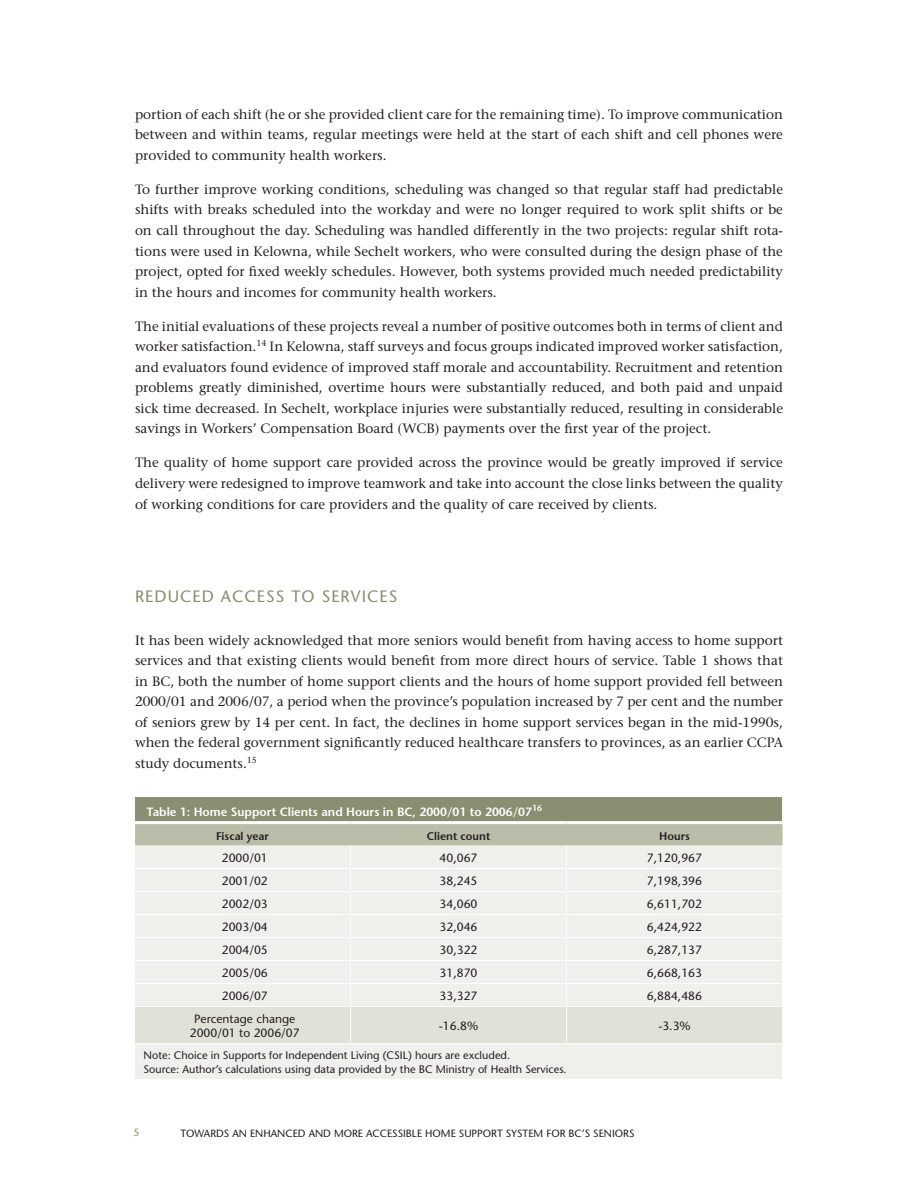
<style>
.page{position:relative;width:918px;height:1188px;background:#fff}
.page>*{position:absolute;margin:0;border:0;box-sizing:border-box;transform-origin:0 0}
.head_2__head_3{font:16.5px "Stone Sans";letter-spacing:.065em;color:#8a8e72}
.body_text{font:13.5px/20.5px "Stone Serif";color:#231f20;text-align:justify}
.table_text{font:12px "Stone Sans";color:#231f20}
.table_text_column_1{font:12px/14.4px "Stone Sans";color:#231f20;text-align:center}
.table_head{font:600 12px "Stone Sans";color:#fff}
.table_text_top{font:600 11.1px "Stone Sans";color:#231f20}
.table_source{font:10.95px "Stone Sans";color:#231f20}
.t1{font:10.5px "Stone Sans";color:#231f20}
.t2{font:10.5px "Stone Sans";color:#8a8e72}
</style>
<div class="page">
<div style="left:135px;top:1044px;width:647px;height:35px;background:#eff0eb"></div>
<svg style="left:134px;top:797px;width:649px;height:247px;background:#dee0d7"></svg>
<hr style="left:135px;top:821px;width:216px;height:3px;background:#fff">
<hr style="left:351px;top:821px;width:216px;height:3px;background:#fff">
<hr style="left:567px;top:821px;width:216px;height:3px;background:#fff">
<p class="body_text" style="left:135px;top:104px;width:649px">portion of each shift (he or she provided client care for the remaining time). To improve communication between and within teams, regular meetings were held at the start of each shift and cell phones were provided to community health workers.</p>
<p class="body_text" style="left:135px;top:179px;width:650px">To further improve working conditions, scheduling was changed so that regular staff had predictable shifts with breaks scheduled into the workday and were no longer required to work split shifts or be on call throughout the day. Scheduling was handled differently in the two projects: regular shift rota&shy;tions were used in Kelowna, while Sechelt workers, who were consulted during the design phase of the project, opted for fixed weekly schedules. However, both systems provided much needed predictability in the hours and incomes for community health workers.</p>
<p class="body_text" style="left:135px;top:316px;width:650px">The initial evaluations of these projects reveal a number of positive outcomes both in terms of client and worker satisfaction.<sup>14</sup> In Kelowna, staff surveys and focus groups indicated improved worker satisfaction, and evaluators found evidence of improved staff morale and accountability. Recruitment and retention problems greatly diminished, overtime hours were substantially reduced, and both paid and unpaid sick time decreased. In Sechelt, workplace injuries were substantially reduced, resulting in considerable savings in Workers’ Compensation Board (WCB) payments over the first year of the project.</p>
<p class="body_text" style="left:135px;top:452px;width:650px">The quality of home support care provided across the province would be greatly improved if service delivery were redesigned to improve teamwork and take into account the close links between the quality of working conditions for care providers and the quality of care received by clients.</p>
<p class="head_2__head_3" style="left:135px;top:586px;width:264px">REDUCED ACCESS TO SERVICES</p>
<p class="body_text" style="left:135px;top:630px;width:650px">It has been widely acknowledged that more seniors would benefit from having access to home support services and that existing clients would benefit from more direct hours of service. Table 1 shows that in BC, both the number of home support clients and the hours of home support provided fell between 2000/01 and 2006/07, a period when the province’s population increased by 7 per cent and the number of seniors grew by 14 per cent. In fact, the declines in home support services began in the mid-1990s, when the federal government significantly reduced healthcare transfers to provinces, as an earlier CCPA study documents.<sup>15</sup></p>
<p class="table_head" style="left:147px;top:804px;width:397px">Table 1: Home Support Clients and Hours in BC, 2000/01 to 2006/07<sup>16</sup></p>
<p class="table_text_top" style="left:216px;top:829px;width:55px">Fiscal year</p>
<p class="table_text_top" style="left:427px;top:829px;width:65px">Client count</p>
<p class="table_text_top" style="left:659px;top:829px;width:32px">Hours</p>
<p class="table_text_column_1" style="left:222px;top:850px;width:47px">2000/01</p>
<p class="table_text" style="left:440px;top:850px;width:39px">40,067</p>
<p class="table_text" style="left:647px;top:850px;width:57px">7,120,967</p>
<p class="table_text_column_1" style="left:222px;top:873px;width:47px">2001/02</p>
<p class="table_text" style="left:440px;top:873px;width:39px">38,245</p>
<p class="table_text" style="left:647px;top:873px;width:57px">7,198,396</p>
<p class="table_text_column_1" style="left:222px;top:896px;width:47px">2002/03</p>
<p class="table_text" style="left:440px;top:896px;width:39px">34,060</p>
<p class="table_text" style="left:647px;top:896px;width:57px">6,611,702</p>
<p class="table_text_column_1" style="left:222px;top:919px;width:47px">2003/04</p>
<p class="table_text" style="left:440px;top:919px;width:39px">32,046</p>
<p class="table_text" style="left:647px;top:919px;width:57px">6,424,922</p>
<p class="table_text_column_1" style="left:222px;top:942px;width:47px">2004/05</p>
<p class="table_text" style="left:440px;top:942px;width:39px">30,322</p>
<p class="table_text" style="left:647px;top:942px;width:57px">6,287,137</p>
<p class="table_text_column_1" style="left:222px;top:965px;width:47px">2005/06</p>
<p class="table_text" style="left:440px;top:965px;width:39px">31,870</p>
<p class="table_text" style="left:647px;top:965px;width:57px">6,668,163</p>
<p class="table_text_column_1" style="left:222px;top:988px;width:47px">2006/07</p>
<p class="table_text" style="left:440px;top:988px;width:39px">33,327</p>
<p class="table_text" style="left:647px;top:988px;width:57px">6,884,486</p>
<p class="table_text_column_1" style="left:190px;top:1011px;width:111px">Percentage change<br>2000/01 to 2006/07</p>
<p class="table_text" style="left:439px;top:1018px;width:41px">-16.8%</p>
<p class="table_text" style="left:658px;top:1018px;width:34px">-3.3%</p>
<p class="table_source" style="left:144px;top:1049px;width:368px">Note: Choice in Supports for Independent Living (CSIL) hours are excluded.</p>
<p class="table_source" style="left:144px;top:1062px;width:425px">Source: Author’s calculations using data provided by the BC Ministry of Health Services.</p>
<p class="t2" style="left:133px;top:1126px;width:8px">5</p>
<p class="t1" style="left:180px;top:1127px;width:456px">TOWARDS AN ENHANCED AND MORE ACCESSIBLE HOME SUPPORT SYSTEM FOR BC’S SENIORS</p>
</div>
